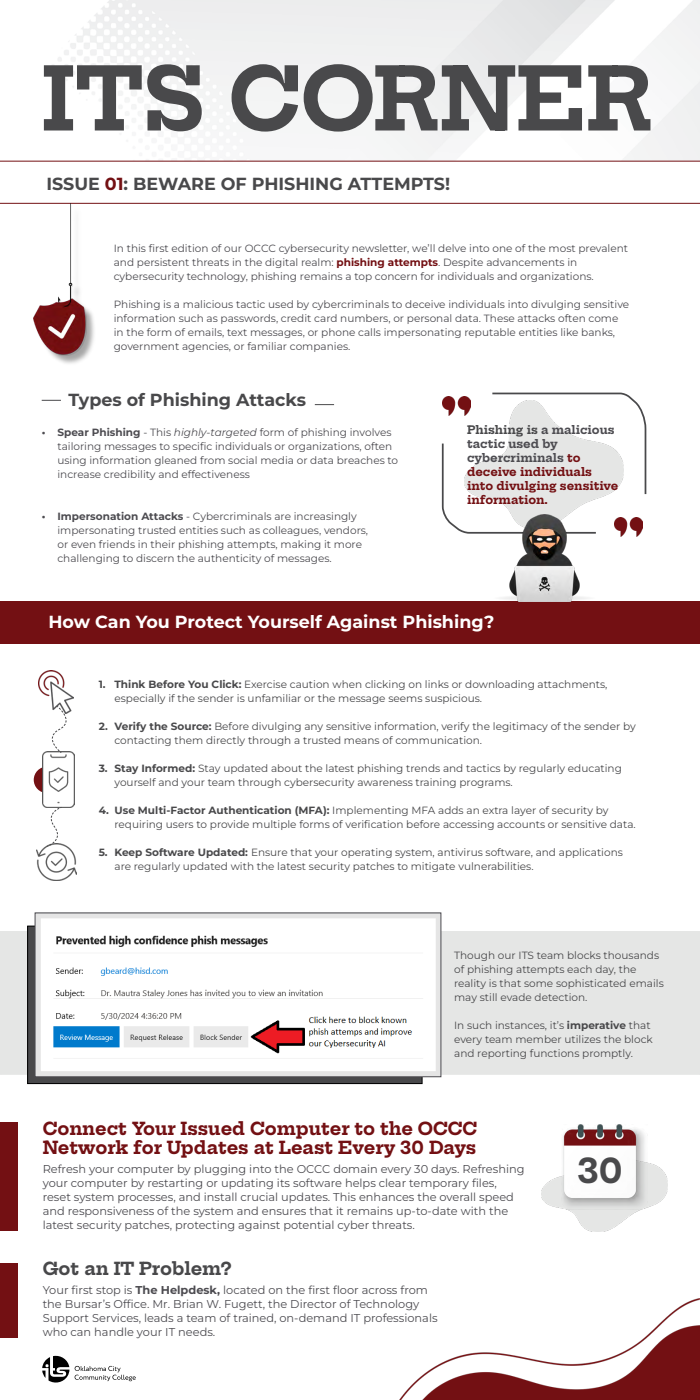
<style>
.page{position:relative;width:700px;height:1400px;background:#fff}
.page>*{position:absolute;margin:0;border:0;box-sizing:border-box;transform-origin:0 0}
.t1{font:700 85.92px "Hepta Slab";color:#49494b}
.t2{font:700 33.34px "Hepta Slab";color:#49494b}
.t3{font:700 17.5px/19.2px "Hepta Slab";color:#731013}
.t4{font:700 17.5px "Montserrat";color:#49494b}
.t5{font:700 17.5px "Montserrat";color:#fff}
.t6{font:700 17.5px "Hepta Slab";color:#48484a}
.t7{font:11.38px/14px "Montserrat";color:#4d4c51}
.t8{font:700 11.38px/14px "Hepta Slab";color:#731013}
.t9{font:10.5px/14px "Montserrat";color:#49494b}
.t10{font:10.5px/14px "Montserrat";color:#4d4c51}
.s1{color:#731013}
.s2{font-weight:700;color:#731013}
.s3{font-weight:700}
.s4{font-style:italic}
.s5{color:#49494b}
.s6{color:#4d4c51}
</style>
<div class="page">
<svg style="left:75px;top:1366px;width:61px;height:15px"></svg>
<svg style="left:42px;top:1355px;width:27px;height:28px"></svg>
<svg style="left:0;top:161px;width:700px;height:43px"></svg>
<div style="left:0;top:601px;width:700px;height:42px;background:#731013"></div>
<svg style="left:441px;top:392px;width:206px;height:143px"></svg>
<div style="left:36px;top:206px;width:61px;height:160px;background:#000;opacity:.35"></div>
<img style="left:34px;top:204px;width:53px;height:152px">
<svg style="left:42px;top:400px;width:19px;height:1px"></svg>
<svg style="left:315px;top:404px;width:19px;height:1px"></svg>
<img style="left:492px;top:514px;width:104px;height:87px">
<div style="left:1px;top:932px;width:699px;height:142px;background:#e5e6e5"></div>
<div style="left:28px;top:926px;width:394px;height:158px;background:#49494b"></div>
<img style="left:37px;top:915px;width:402px;height:160px">
<div style="left:35px;top:913px;width:406px;height:164px;border:1px solid #4d4c51"></div>
<div style="left:0;top:1263px;width:18px;height:75px;background:#731013"></div>
<div style="left:0;top:1123px;width:18px;height:108px;background:#731013"></div>
<img style="left:39px;top:670px;width:35px;height:36px">
<img style="left:37px;top:843px;width:39px;height:37px">
<div style="left:34px;top:767px;width:26px;height:26px;background:#731013;border-radius:50%"></div>
<img style="left:42px;top:752px;width:33px;height:56px">
<svg style="left:47px;top:706px;width:25px;height:47px"></svg>
<svg style="left:46px;top:807px;width:16px;height:40px"></svg>
<img style="left:399px;top:1299px;width:301px;height:101px">
<img style="left:541px;top:1162px;width:127px;height:69px">
<img style="left:562px;top:1124px;width:85px;height:85px">
<h1 class="t1" style="left:42px;top:26px;width:613px">ITS CORNER</h1>
<h3 class="t4" style="left:46px;top:172px;width:405px">ISSUE <span class="s1">01</span>: BEWARE OF PHISHING ATTEMPTS!</h3>
<p class="t10" style="left:114px;top:241px;width:516px">In this first edition of our OCCC cybersecurity newsletter, we’ll delve into one of the most prevalent and persistent threats in the digital realm: <span class="s2">phishing attempts</span>. Despite advancements in cybersecurity technology, phishing remains a top concern for individuals and organizations.</p>
<p class="t10" style="left:114px;top:297px;width:517px">Phishing is a malicious tactic used by cybercriminals to deceive individuals into divulging sensitive information such as passwords, credit card numbers, or personal data. These attacks often come in the form of emails, text messages, or phone calls impersonating reputable entities like banks, government agencies, or familiar companies.</p>
<h3 class="t4" style="left:69px;top:388px;width:239px">Types of Phishing Attacks</h3>
<p class="t10" style="left:57px;top:425px;width:342px;text-indent:-16px"><span class="s3">• Spear Phishing</span> - This <span class="s4">highly-targeted</span> form of phishing involves tailoring messages to specific individuals or organizations, often using information gleaned from social media or data breaches to increase credibility and effectiveness</p>
<p class="t10" style="left:57px;top:509px;width:312px;text-indent:-16px"><span class="s3">• Impersonation Attacks</span> - Cybercriminals are increasingly impersonating trusted entities such as colleagues, vendors, or even friends in their phishing attempts, making it more challenging to discern the authenticity of messages.</p>
<p class="t8" style="left:467px;top:422px;width:153px"><span class="s5">Phishing is</span> <span class="s6">a malicious tactic used by cybercriminals</span> to deceive individuals into divulging sensitive information.</p>
<h3 class="t5" style="left:48px;top:610px;width:448px">How Can You Protect Yourself Against Phishing?</h3>
<p class="t9" style="left:114px;top:677px;width:495px;text-indent:-16px"><span class="s3">1. Think Before You Click:</span> Exercise caution when clicking on links or downloading attachments, especially if the sender is unfamiliar or the message seems suspicious.</p>
<p class="t9" style="left:114px;top:719px;width:523px;text-indent:-16px"><span class="s3">2. Verify the Source:</span> Before divulging any sensitive information, verify the legitimacy of the sender by contacting them directly through a trusted means of communication.</p>
<p class="t9" style="left:114px;top:761px;width:509px;text-indent:-16px"><span class="s3">3. Stay Informed:</span> Stay updated about the latest phishing trends and tactics by regularly educating yourself and your team through cybersecurity awareness training programs.</p>
<p class="t9" style="left:114px;top:803px;width:523px;text-indent:-16px"><span class="s3">4. Use Multi-Factor Authentication (MFA):</span> Implementing MFA adds an extra layer of security by requiring users to provide multiple forms of verification before accessing accounts or sensitive data.</p>
<p class="t9" style="left:114px;top:845px;width:510px;text-indent:-16px"><span class="s3">5. Keep Software Updated:</span> Ensure that your operating system, antivirus software, and applications are regularly updated with the latest security patches to mitigate vulnerabilities.</p>
<p class="t9" style="left:454px;top:948px;width:211px">Though our ITS team blocks thousands of phishing attempts each day, the reality is that some sophisticated emails may still evade detection.</p>
<p class="t9" style="left:454px;top:1018px;width:200px">In such instances, it’s <span class="s3">imperative</span> that every team member utilizes the block and reporting functions promptly.</p>
<h3 class="t3" style="left:43px;top:1117px;width:436px">Connect Your Issued Computer to the OCCC<br>Network for Updates at Least Every 30 Days</h3>
<p class="t7" style="left:43px;top:1162px;width:483px">Refresh your computer by plugging into the OCCC domain every 30 days. Refreshing your computer by restarting or updating its software helps clear temporary files, reset system processes, and install crucial updates. This enhances the overall speed and responsiveness of the system and ensures that it remains up-to-date with the latest security patches, protecting against potential cyber threats.</p>
<h3 class="t6" style="left:43px;top:1254px;width:190px">Got an IT Problem?</h3>
<p class="t7" style="left:43px;top:1283px;width:396px">Your first stop is <span class="s3">The Helpdesk,</span> located on the first floor across from the Bursar’s Office. Mr. Brian W. Fugett, the Director of Technology Support Services, leads a team of trained, on-demand IT professionals who can handle your IT needs.</p>
<h2 class="t2" style="left:577px;top:1143px;width:47px">30</h2>
</div>
